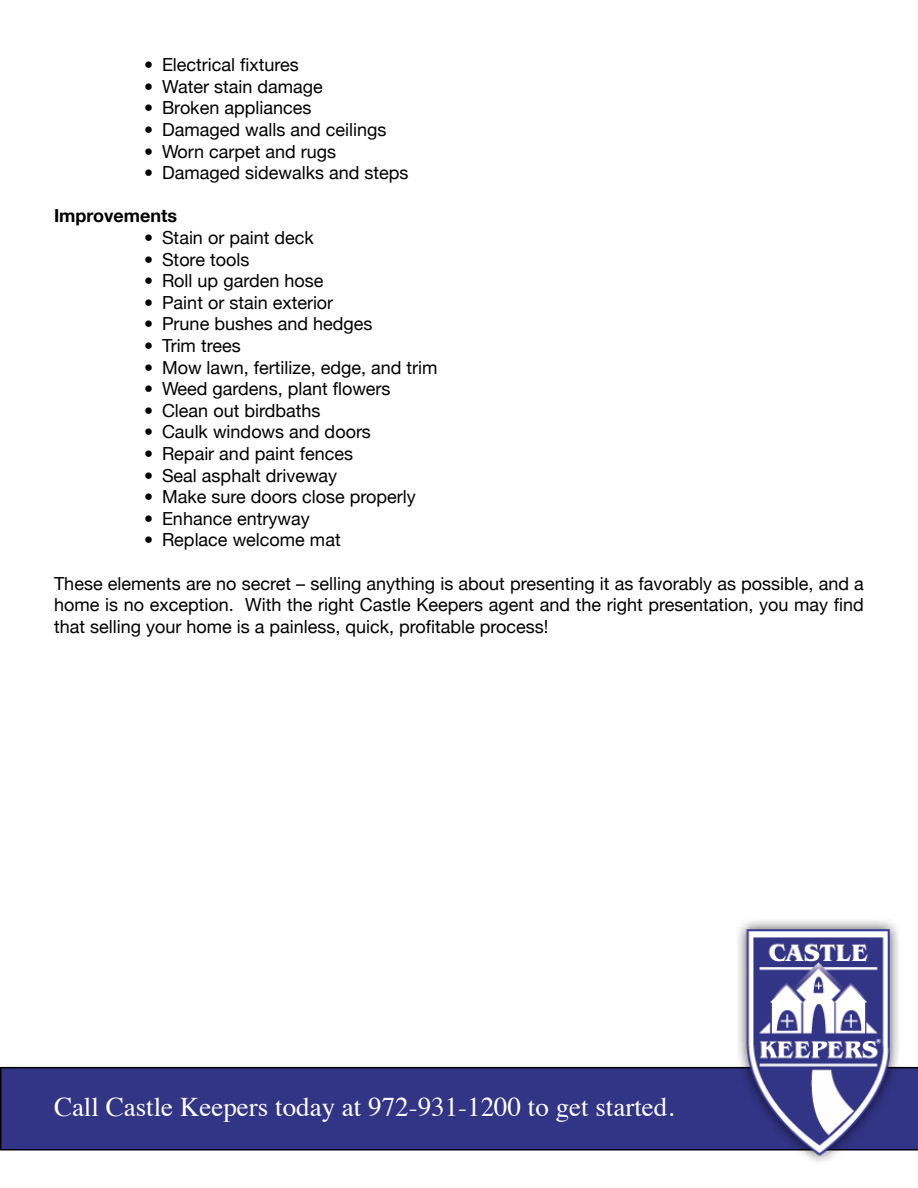
<style>
.page{position:relative;width:918px;height:1188px;background:#fff}
.page>*{position:absolute;margin:0;border:0;box-sizing:border-box;transform-origin:0 0}
.t1{font:27px "Times";color:#fff}
.t2{font:18px/21.6px "Helvetica Neue";color:#000;text-align:justify}
.t3{font:700 18px "Helvetica Neue";color:#000}
</style>
<div class="page">
<div style="left:0;top:1067px;width:918px;height:83px;background:#323485"></div>
<img style="left:736px;top:920px;width:164px;height:242px">
<p class="t2" style="left:144px;top:53px;width:156px">• Electrical fixtures</p>
<p class="t2" style="left:144px;top:74px;width:180px">• Water stain damage</p>
<p class="t2" style="left:144px;top:96px;width:169px">• Broken appliances</p>
<p class="t2" style="left:144px;top:117px;width:244px">• Damaged walls and ceilings</p>
<p class="t2" style="left:144px;top:139px;width:194px">• Worn carpet and rugs</p>
<p class="t2" style="left:144px;top:161px;width:266px">• Damaged sidewalks and steps</p>
<p class="t3" style="left:54px;top:200px;width:125px">Improvements</p>
<p class="t2" style="left:144px;top:225px;width:171px">• Stain or paint deck</p>
<p class="t2" style="left:144px;top:247px;width:107px">• Store tools</p>
<p class="t2" style="left:144px;top:269px;width:181px">• Roll up garden hose</p>
<p class="t2" style="left:144px;top:290px;width:191px">• Paint or stain exterior</p>
<p class="t2" style="left:144px;top:312px;width:230px">• Prune bushes and hedges</p>
<p class="t2" style="left:144px;top:333px;width:98px">• Trim trees</p>
<p class="t2" style="left:144px;top:355px;width:295px">• Mow lawn, fertilize, edge, and trim</p>
<p class="t2" style="left:144px;top:377px;width:248px">• Weed gardens, plant flowers</p>
<p class="t2" style="left:144px;top:398px;width:178px">• Clean out birdbaths</p>
<p class="t2" style="left:144px;top:420px;width:228px">• Caulk windows and doors</p>
<p class="t2" style="left:144px;top:441px;width:211px">• Repair and paint fences</p>
<p class="t2" style="left:144px;top:463px;width:195px">• Seal asphalt driveway</p>
<p class="t2" style="left:144px;top:485px;width:273px">• Make sure doors close properly</p>
<p class="t2" style="left:144px;top:506px;width:167px">• Enhance entryway</p>
<p class="t2" style="left:144px;top:528px;width:198px">• Replace welcome mat</p>
<p class="t2" style="left:54px;top:571px;width:811px">These elements are no secret – selling anything is about presenting it as favorably as possible, and a home is no exception. With the right Castle Keepers agent and the right presentation, you may find that selling your home is a painless, quick, profitable process!</p>
<h1 class="t1" style="left:54px;top:1082px;width:622px">Call Castle Keepers today at 972-931-1200 to get started.</h1>
</div>
